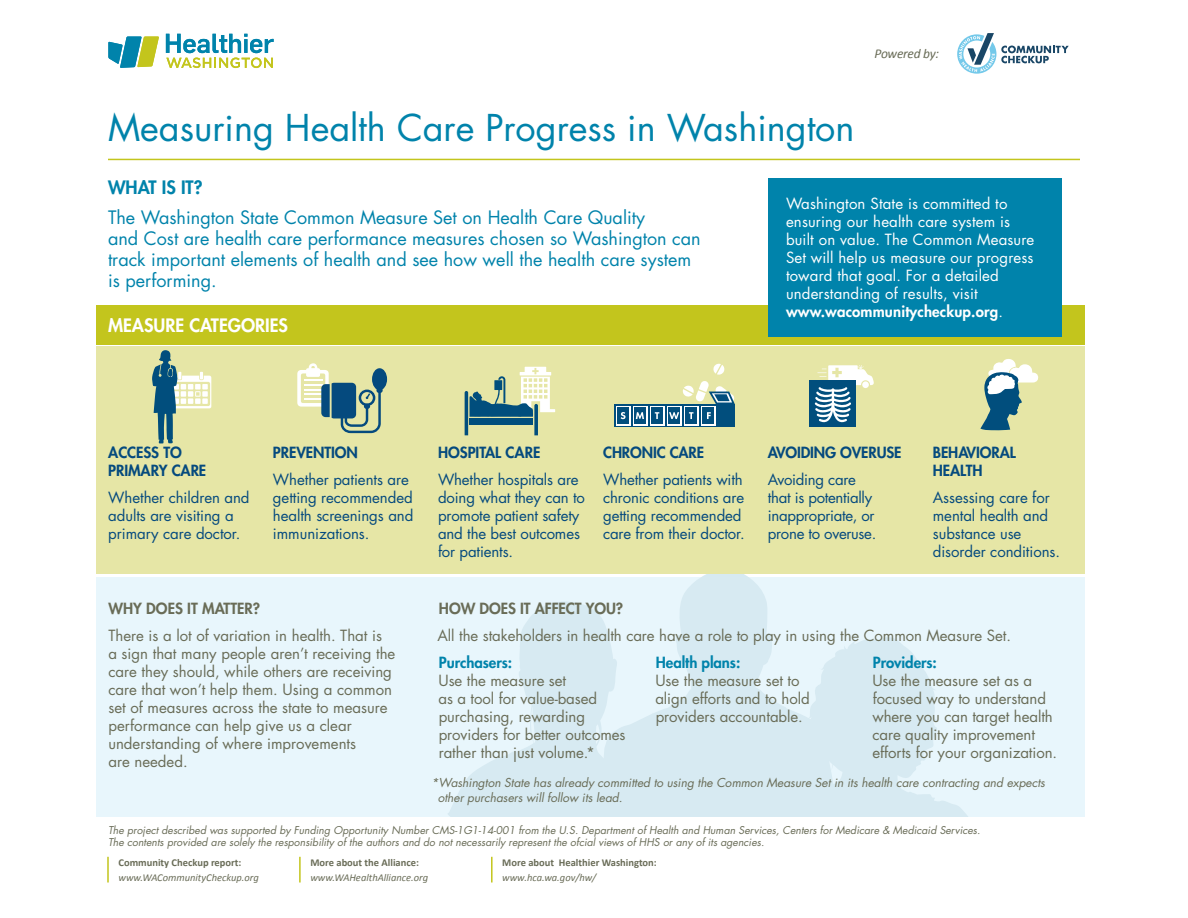
<style>
.page{position:relative;width:1188px;height:918px;background:#fff}
.page>*{position:absolute;margin:0;border:0;box-sizing:border-box;transform-origin:0 0}
.t1{font:36px "Futura Std";color:#0083ab}
.t2{font:18px/21px "Futura Std";color:#0083ab}
.t3{font:800 18px "Futura Std";color:#fff}
.t4{font:800 18px "Futura Std";color:#0083ab}
.t5{font:15px/18px "Futura Std";letter-spacing:-.005em;color:#696c57}
.t6{font:15px/18px "Futura Std";letter-spacing:-.01em;color:#054a7e}
.t7{font:15px/18px "Futura Std";letter-spacing:.01em;color:#fff}
.t8{font:800 15px/18px "Futura Std";letter-spacing:-.005em;color:#054a7e}
.t9{font:800 15px "Futura Std";letter-spacing:-.005em;color:#696c57}
.t10{font:800 15px "Futura Std";letter-spacing:-.005em;color:#0083ab}
.t11{font:italic 13.5px "Calibri";letter-spacing:-.02em;color:#696c57}
.t12{font:italic 12px/15px "Futura Std";letter-spacing:-.005em;color:#696c57}
.t13{font:italic 10.5px/12px "Futura Std";color:#696c57}
.t14{font:700 10.5px "Calibri";color:#696c57}
.t15{font:italic 10.5px "Calibri";color:#696c57}
.s1{font-weight:800}
</style>
<div class="page">
<svg style="left:957px;top:33px;width:112px;height:41px"></svg>
<div style="left:96px;top:577px;width:988px;height:240px;background:#e8f6fc"></div>
<div style="left:679px;top:574px;width:93px;height:243px;background:#d7eaf2"></div>
<svg style="left:767px;top:636px;width:201px;height:181px;fill:#d7eaf2"></svg>
<svg style="left:448px;top:602px;width:231px;height:215px;fill:#d7eaf2"></svg>
<div style="left:96px;top:306px;width:988px;height:39px;background:#c3c51d"></div>
<div style="left:96px;top:347px;width:988px;height:227px;background:#e6e6a6"></div>
<svg style="left:166px;top:34px;width:108px;height:34px"></svg>
<svg style="left:108px;top:37px;width:51px;height:31px"></svg>
<hr style="left:108px;top:159px;width:972px;height:1px;background:#c3c51d">
<div style="left:768px;top:179px;width:294px;height:158px;background:#0083ab"></div>
<div style="left:809px;top:381px;width:47px;height:46px;background:#014e7d"></div>
<svg style="left:815px;top:365px;width:59px;height:57px"></svg>
<svg style="left:152px;top:350px;width:59px;height:94px"></svg>
<svg style="left:465px;top:367px;width:90px;height:68px"></svg>
<div style="left:470px;top:418px;width:63px;height:7px;background:#014e7d"></div>
<svg style="left:980px;top:359px;width:59px;height:72px"></svg>
<svg style="left:614px;top:404px;width:121px;height:23px"></svg>
<div style="left:633px;top:406px;width:14px;height:19px;background:#fff"></div>
<div style="left:650px;top:406px;width:14px;height:19px;background:#fff"></div>
<div style="left:667px;top:406px;width:15px;height:19px;background:#fff"></div>
<div style="left:684px;top:406px;width:15px;height:19px;background:#fff"></div>
<svg style="left:701px;top:406px;width:15px;height:19px"></svg>
<div style="left:616px;top:406px;width:14px;height:19px;background:#fff"></div>
<div style="left:634px;top:407px;width:12px;height:17px;background:#014e7d"></div>
<div style="left:651px;top:407px;width:12px;height:17px;background:#014e7d"></div>
<div style="left:668px;top:407px;width:12px;height:17px;background:#014e7d"></div>
<div style="left:685px;top:407px;width:12px;height:17px;background:#014e7d"></div>
<div style="left:703px;top:407px;width:11px;height:17px;background:#014e7d"></div>
<div style="left:617px;top:407px;width:12px;height:17px;background:#014e7d"></div>
<svg style="left:636px;top:412px;width:8px;height:7px"></svg>
<svg style="left:655px;top:412px;width:4px;height:7px"></svg>
<svg style="left:669px;top:412px;width:10px;height:7px"></svg>
<svg style="left:689px;top:412px;width:4px;height:7px"></svg>
<svg style="left:707px;top:412px;width:4px;height:7px"></svg>
<svg style="left:621px;top:412px;width:5px;height:7px"></svg>
<svg style="left:682px;top:363px;width:53px;height:41px"></svg>
<div style="left:372px;top:368px;width:15px;height:22px;background:#054a7e;border-radius:50%"></div>
<svg style="left:297px;top:363px;width:86px;height:70px"></svg>
<hr style="left:107px;top:857px;width:2px;height:26px;background:#c3c51d">
<hr style="left:299px;top:857px;width:2px;height:26px;background:#c3c51d">
<hr style="left:491px;top:857px;width:2px;height:26px;background:#c3c51d">
<h1 class="t1" style="left:108px;top:104px;width:748px">Measuring Health Care Progress in Washington</h1>
<p class="t11" style="left:875px;top:45px;width:66px">Powered by:</p>
<p class="t4" style="left:108px;top:176px;width:96px">WHAT IS IT?</p>
<p class="t2" style="left:108px;top:207px;width:594px">The Washington State Common Measure Set on Health Care Quality<br>and Cost are health care performance measures chosen so Washington can track important elements of health and see how well the health care system is performing.</p>
<p class="t3" style="left:108px;top:314px;width:182px">MEASURE CATEGORIES</p>
<p class="t7" style="left:786px;top:195px;width:250px">Washington State is committed to ensuring our health care system is built on value. The Common Measure Set will help us measure our progress toward that goal. For a detailed understanding of results, visit <span class="s1">www.wacommunitycheckup.org</span>.</p>
<p class="t8" style="left:108px;top:443px;width:100px">ACCESS TO<br>PRIMARY CARE</p>
<p class="t6" style="left:108px;top:488px;width:143px">Whether children and adults are visiting a primary care doctor.</p>
<p class="t8" style="left:273px;top:443px;width:86px">PREVENTION</p>
<p class="t6" style="left:273px;top:470px;width:142px">Whether patients are getting recommended health screenings and immunizations.</p>
<p class="t8" style="left:438px;top:443px;width:104px">HOSPITAL CARE</p>
<p class="t6" style="left:438px;top:470px;width:148px">Whether hospitals are doing what they can to promote patient safety and the best outcomes for patients.</p>
<p class="t8" style="left:603px;top:443px;width:102px">CHRONIC CARE</p>
<p class="t6" style="left:603px;top:470px;width:143px">Whether patients with chronic conditions are getting recommended care from their doctor.</p>
<p class="t8" style="left:768px;top:443px;width:135px">AVOIDING OVERUSE</p>
<p class="t6" style="left:768px;top:470px;width:110px">Avoiding care that is potentially inappropriate, or prone to overuse.</p>
<p class="t8" style="left:933px;top:443px;width:85px">BEHAVIORAL<br>HEALTH</p>
<p class="t6" style="left:933px;top:488px;width:129px">Assessing care for mental health and substance use disorder conditions.</p>
<p class="t9" style="left:108px;top:599px;width:153px">WHY DOES IT MATTER?</p>
<p class="t5" style="left:108px;top:627px;width:289px">There is a lot of variation in health. That is<br>a sign that many people aren’t receiving the care they should, while others are receiving care that won’t help them. Using a common set of measures across the state to measure performance can help give us a clear understanding of where improvements<br>are needed.</p>
<p class="t9" style="left:439px;top:599px;width:186px">HOW DOES IT AFFECT YOU?</p>
<p class="t5" style="left:438px;top:627px;width:575px">All the stakeholders in health care have a role to play in using the Common Measure Set.</p>
<p class="t10" style="left:439px;top:653px;width:75px">Purchasers:</p>
<p class="t5" style="left:438px;top:672px;width:189px">Use the measure set<br>as a tool for value-based purchasing, rewarding providers for better outcomes rather than just volume.*</p>
<p class="t10" style="left:873px;top:653px;width:66px">Providers:</p>
<p class="t5" style="left:872px;top:672px;width:186px">Use the measure set as a focused way to understand where you can target health care quality improvement efforts for your organization.</p>
<p class="t12" style="left:438px;top:775px;width:609px;text-indent:-6px">*Washington State has already committed to using the Common Measure Set in its health care contracting and expects other purchasers will follow its lead.</p>
<p class="t10" style="left:656px;top:653px;width:86px">Health plans:</p>
<p class="t5" style="left:655px;top:672px;width:156px">Use the measure set to align efforts and to hold providers accountable.</p>
<p class="t13" style="left:108px;top:824px;width:874px">The project described was supported by Funding Opportunity Number CMS-1G1-14-001 from the U.S. Department of Health and Human Services, Centers for Medicare &amp; Medicaid Services.<br>The contents provided are solely the responsibility of the authors and do not necessarily represent the ofcial views of HHS or any of its agencies.</p>
<p class="t14" style="left:118px;top:856px;width:124px">Community Checkup report:</p>
<p class="t15" style="left:118px;top:871px;width:142px">www.WACommunityCheckup.org</p>
<p class="t14" style="left:310px;top:856px;width:110px">More about the Alliance:</p>
<p class="t15" style="left:310px;top:871px;width:119px">www.WAHealthAlliance.org</p>
<p class="t14" style="left:502px;top:856px;width:156px">More about Healthier Washington:</p>
<p class="t15" style="left:502px;top:871px;width:96px">www.hca.wa.gov/hw/</p>
</div>
